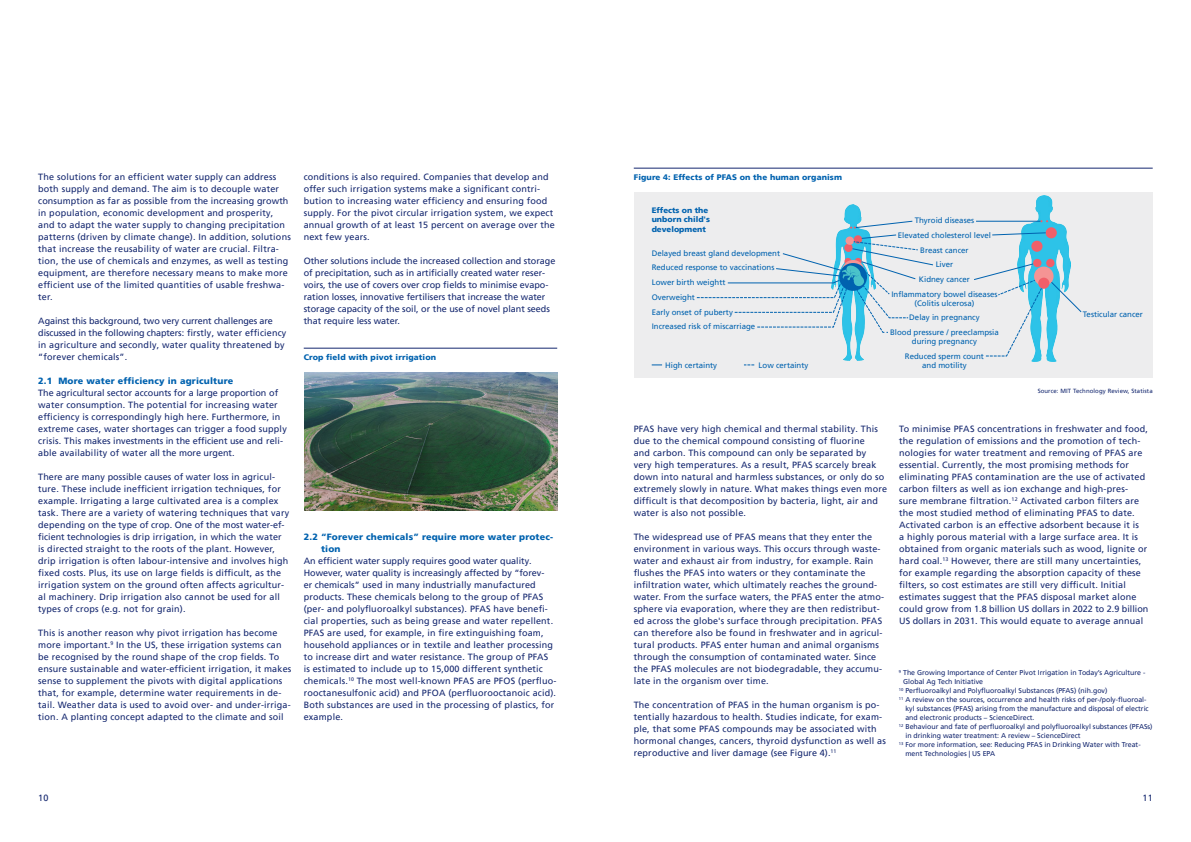
<style>
.page{position:relative;width:1191px;height:842px;background:#fff}
.page>*{position:absolute;margin:0;border:0;box-sizing:border-box;transform-origin:0 0}
.t1{font:9px/12px "Frutigerfor ZKB";letter-spacing:.02em;color:#14276f}
.t2{font:9px/12px "Frutigerfor ZKB";color:#14276f}
.t3{font:900 9px/12px "Frutigerfor ZKB";letter-spacing:.02em;color:#0062af}
.t4{font:900 8px "Frutigerfor ZKB";letter-spacing:.015em;color:#0062af}
.t5{font:7.9px/14.7px "Frutigerfor ZKB";color:#0062af;text-align:center}
.t6{font:900 7.9px/9.4px "Frutigerfor ZKB";color:#0062af}
.t7{font:7px "Frutigerfor ZKB";color:#14276f}
.t8{font:6px "Frutigerfor ZKB";letter-spacing:.015em;color:#14276f}
</style>
<div class="page">
<hr style="left:634px;top:168px;width:518px;height:1px;background:#14276f">
<div style="left:634px;top:192px;width:518px;height:185px;background:#ededee"></div>
<img style="left:843px;top:204px;width:21px;height:156px">
<img style="left:1017px;top:196px;width:53px;height:165px">
<svg style="left:1040px;top:220px;width:8px;height:2px"></svg>
<div style="left:1045px;top:227px;width:11px;height:11px;background:#f15f69;border-radius:50%"></div>
<div style="left:1031px;top:241px;width:11px;height:11px;background:#f15f69;border-radius:50%"></div>
<div style="left:1034px;top:267px;width:19px;height:19px;background:#f59494;border-radius:50%"></div>
<div style="left:1038px;top:278px;width:11px;height:11px;background:#f15f69;border-radius:50%"></div>
<div style="left:1033px;top:259px;width:8px;height:8px;background:#f15f69;border-radius:50%"></div>
<div style="left:1046px;top:259px;width:8px;height:8px;background:#f15f69;border-radius:50%"></div>
<svg style="left:1050px;top:282px;width:31px;height:31px"></svg>
<hr style="left:976px;top:221px;width:64px;height:1px;background:#0062af">
<svg style="left:992px;top:232px;width:54px;height:3px"></svg>
<svg style="left:974px;top:263px;width:68px;height:93px"></svg>
<svg style="left:696px;top:221px;width:237px;height:112px"></svg>
<hr style="left:304px;top:348px;width:253px;height:1px;background:#14276f">
<img style="left:304px;top:373px;width:253px;height:137px">
<p class="t1" style="left:38px;top:171px;width:254px">The solutions for an efficient water supply can address both supply and demand. The aim is to decouple water consumption as far as possible from the increasing growth in population, economic development and prosperity, and to adapt the water supply to changing precipitation patterns (driven by climate change). In addition, solutions that increase the reusability of water are crucial. Filtra&shy;tion, the use of chemicals and enzymes, as well as testing equipment, are therefore necessary means to make more efficient use of the limited quantities of usable freshwa&shy;ter.</p>
<p class="t1" style="left:38px;top:315px;width:250px">Against this background, two very current challenges are discussed in the following chapters: firstly, water efficiency in agriculture and secondly, water quality threatened by “forever chemicals”.</p>
<p class="t3" style="left:38px;top:375px;width:196px">2.1 More water efficiency in agriculture</p>
<p class="t1" style="left:38px;top:387px;width:250px">The agricultural sector accounts for a large proportion of water consumption. The potential for increasing water efficiency is correspondingly high here. Furthermore, in extreme cases, water shortages can trigger a food supply crisis. This makes investments in the efficient use and reli&shy;able availability of water all the more urgent.</p>
<p class="t1" style="left:38px;top:471px;width:252px">There are many possible causes of water loss in agricul&shy;ture. These include inefficient irrigation techniques, for example. Irrigating a large cultivated area is a complex task. There are a variety of watering techniques that vary depending on the type of crop. One of the most water-ef&shy;ficient technologies is drip irrigation, in which the water is directed straight to the roots of the plant. However, drip irrigation is often labour-intensive and involves high fixed costs. Plus, its use on large fields is difficult, as the irrigation system on the ground often affects agricultur&shy;al machinery. Drip irrigation also cannot be used for all types of crops (e.g. not for grain).</p>
<p class="t1" style="left:38px;top:627px;width:255px">This is another reason why pivot irrigation has become more important.<sup>9</sup> In the US, these irrigation systems can be recognised by the round shape of the crop fields. To ensure sustainable and water-efficient irrigation, it makes sense to supplement the pivots with digital applications that, for example, determine water requirements in de&shy;tail. Weather data is used to avoid over- and under-irriga&shy;tion. A planting concept adapted to the climate and soil</p>
<p class="t1" style="left:304px;top:171px;width:252px">conditions is also required. Companies that develop and offer such irrigation systems make a significant contri&shy;bution to increasing water efficiency and ensuring food supply. For the pivot circular irrigation system, we expect annual growth of at least 15 percent on average over the next few years.</p>
<p class="t2" style="left:304px;top:255px;width:253px">Other solutions include the increased collection and storage of precipitation, such as in artificially created water reser&shy;voirs, the use of covers over crop fields to minimise evapo&shy;ration losses, innovative fertilisers that increase the water storage capacity of the soil, or the use of novel plant seeds that require less water.</p>
<p class="t4" style="left:304px;top:352px;width:134px">Crop field with pivot irrigation</p>
<p class="t3" style="left:321px;top:531px;width:234px;text-indent:-17px">2.2 “Forever chemicals” require more water protec&shy;tion</p>
<p class="t1" style="left:304px;top:555px;width:254px">An efficient water supply requires good water quality.<br>However, water quality is increasingly affected by “forev-<br>er chemicals” used in many industrially manufactured products. These chemicals belong to the group of PFAS (per- and polyfluoroalkyl substances). PFAS have benefi&shy;cial properties, such as being grease and water repellent.<br>PFAS are used, for example, in fire extinguishing foam, household appliances or in textile and leather processing to increase dirt and water resistance. The group of PFAS is estimated to include up to 15,000 different synthetic chemicals.<sup>10</sup> The most well-known PFAS are PFOS (perfluo&shy;rooctanesulfonic acid) and PFOA (perfluorooctanoic acid).<br>Both substances are used in the processing of plastics, for example.</p>
<p class="t4" style="left:634px;top:172px;width:210px">Figure 4: Effects of PFAS on the human organism</p>
<p class="t6" style="left:651px;top:205px;width:60px">Effects on the unborn child's development</p>
<p class="t5" style="left:651px;top:246px;width:130px;text-align:left">Delayed breast gland development<br>Reduced response to vaccinations<br>Lower birth weightt<br>Overweight<br>Early onset of puberty<br>Increased risk of miscarriage</p>
<p class="t5" style="left:665px;top:357px;width:53px">High certainty</p>
<p class="t5" style="left:758px;top:357px;width:51px">Low certainty</p>
<p class="t5" style="left:891px;top:213px;width:108px">Thyroid diseases<br>Elevated cholesterol level<br>Breast cancer<br>Liver<br>Kidney cancer<br>Inflammatory bowel diseases</p>
<p class="t5" style="left:890px;top:296px;width:110px">(Colitis ulcerosa)<br>Delay in pregnancy<br>Blood pressure / preeclampsia</p>
<p class="t5" style="left:905px;top:334px;width:80px">during pregnancy<br>Reduced sperm count</p>
<p class="t5" style="left:922px;top:358px;width:46px">and motility</p>
<p class="t5" style="left:1082px;top:307px;width:62px">Testicular cancer</p>
<p class="t8" style="left:1037px;top:387px;width:117px">Source: MIT Technology Review, Statista</p>
<p class="t1" style="left:634px;top:423px;width:255px">PFAS have very high chemical and thermal stability. This due to the chemical compound consisting of fluorine<br>and carbon. This compound can only be separated by<br>very high temperatures. As a result, PFAS scarcely break down into natural and harmless substances, or only do so extremely slowly in nature. What makes things even more difficult is that decomposition by bacteria, light, air and water is also not possible.</p>
<p class="t1" style="left:634px;top:531px;width:252px">The widespread use of PFAS means that they enter the environment in various ways. This occurs through waste&shy;water and exhaust air from industry, for example. Rain flushes the PFAS into waters or they contaminate the infiltration water, which ultimately reaches the ground&shy;water. From the surface waters, the PFAS enter the atmo&shy;sphere via evaporation, where they are then redistribut&shy;ed across the globe's surface through precipitation. PFAS can therefore also be found in freshwater and in agricul&shy;tural products. PFAS enter human and animal organisms through the consumption of contaminated water. Since the PFAS molecules are not biodegradable, they accumu&shy;late in the organism over time.</p>
<p class="t1" style="left:634px;top:699px;width:254px">The concentration of PFAS in the human organism is po&shy;tentially hazardous to health. Studies indicate, for exam&shy;ple, that some PFAS compounds may be associated with hormonal changes, cancers, thyroid dysfunction as well as reproductive and liver damage (see Figure 4).<sup>11</sup></p>
<p class="t1" style="left:899px;top:423px;width:251px">To minimise PFAS concentrations in freshwater and food, the regulation of emissions and the promotion of tech&shy;nologies for water treatment and removing of PFAS are essential. Currently, the most promising methods for eliminating PFAS contamination are the use of activated carbon filters as well as ion exchange and high-pres-<br>sure membrane filtration.<sup>12</sup> Activated carbon filters are the most studied method of eliminating PFAS to date.<br>Activated carbon is an effective adsorbent because it is<br>a highly porous material with a large surface area. It is obtained from organic materials such as wood, lignite or hard coal.<sup>13</sup> However, there are still many uncertainties, for example regarding the absorption capacity of these filters, so cost estimates are still very difficult. Initial estimates suggest that the PFAS disposal market alone could grow from 1.8 billion US dollars in 2022 to 2.9 billion US dollars in 2031. This would equate to average annual</p>
<p class="t7" style="left:899px;top:668px;width:248px"><sup>9</sup> The Growing Importance of Center Pivot Irrigation in Today’s Agriculture -</p>
<p class="t7" style="left:903px;top:677px;width:82px">Global Ag Tech Initiative</p>
<p class="t7" style="left:899px;top:686px;width:210px"><sup>10</sup> Perfluoroalkyl and Polyfluoroalkyl Substances (PFAS) (nih.gov)</p>
<p class="t7" style="left:899px;top:695px;width:249px"><sup>11</sup> A review on the sources, occurrence and health risks of per-/poly-fluoroal-</p>
<p class="t7" style="left:905px;top:704px;width:245px">kyl substances (PFAS) arising from the manufacture and disposal of electric</p>
<p class="t7" style="left:905px;top:713px;width:131px">and electronic products – ScienceDirect.</p>
<p class="t7" style="left:899px;top:722px;width:255px"><sup>12</sup> Behaviour and fate of perfluoroalkyl and polyfluoroalkyl substances (PFASs)</p>
<p class="t7" style="left:905px;top:731px;width:177px">in drinking water treatment: A review – ScienceDirect</p>
<p class="t7" style="left:899px;top:740px;width:243px"><sup>13</sup> For more information, see: Reducing PFAS in Drinking Water with Treat-</p>
<p class="t7" style="left:905px;top:749px;width:91px">ment Technologies | US EPA</p>
<p class="t1" style="left:38px;top:791px;width:12px">10</p>
<p class="t1" style="left:1142px;top:791px;width:12px">11</p>
</div>
